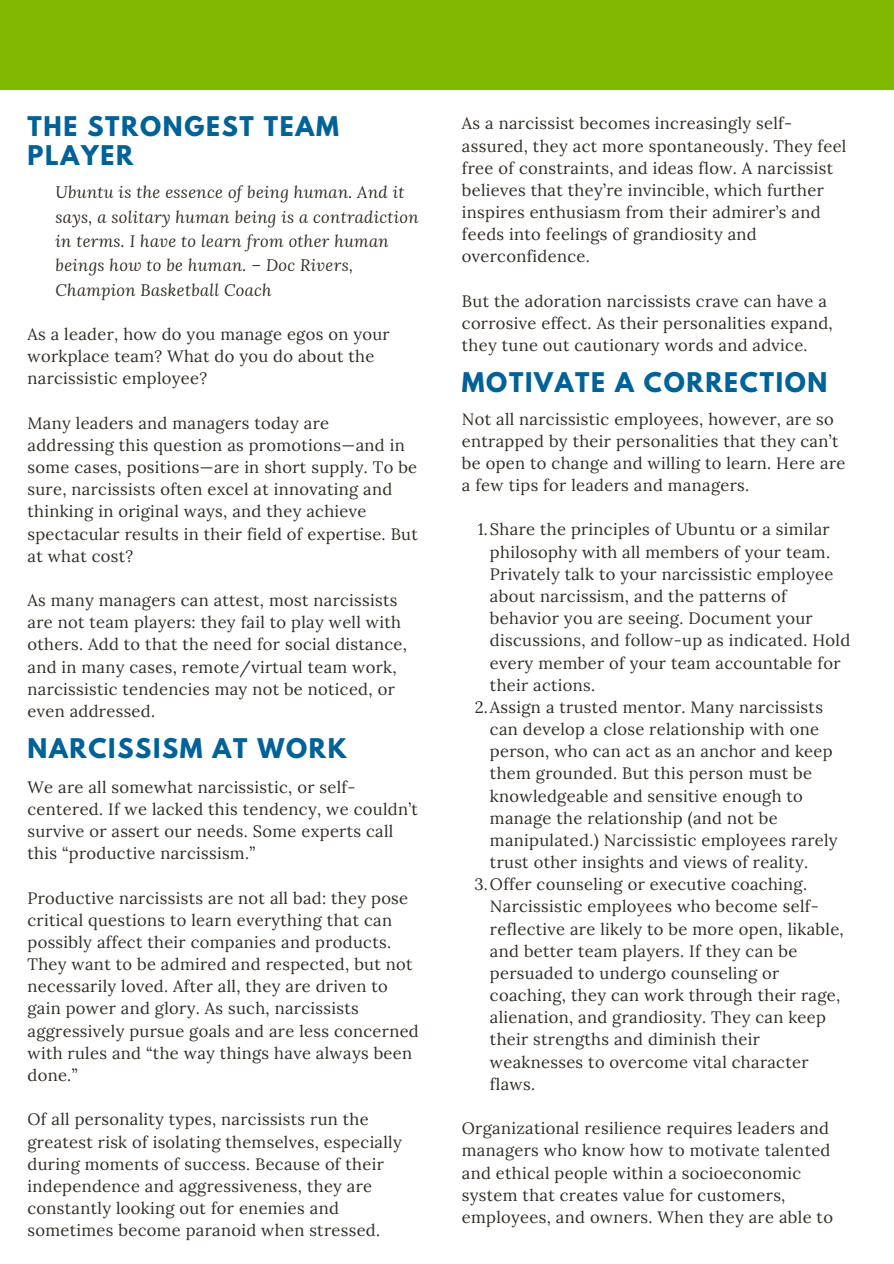
<style>
.page{position:relative;width:894px;height:1264px;background:#fff}
.page>*{position:absolute;margin:0;border:0;box-sizing:border-box;transform-origin:0 0}
.t1{font:700 24px/29.2px "League Spartan";letter-spacing:.07em;color:#006298}
.t2{font:16.5px/22.2px "Lora";letter-spacing:.02em;color:#342d27}
.t3{font:italic 16.5px/24.5px "Lora";letter-spacing:.02em;color:#342d27}
</style>
<div class="page">
<div style="left:0;top:0;width:893px;height:89px;background:#7fba00"></div>
<h1 class="t1" style="left:27px;top:115px;width:312px">THE STRONGEST TEAM<br>PLAYER</h1>
<p class="t3" style="left:56px;top:180px;width:364px">Ubuntu is the essence of being human. And it says, a solitary human being is a contradiction in terms. I have to learn from other human beings how to be human. – Doc Rivers, Champion Basketball Coach</p>
<p class="t2" style="left:27px;top:323px;width:363px">As a leader, how do you manage egos on your workplace team? What do you do about the narcissistic employee?</p>
<p class="t2" style="left:27px;top:411px;width:392px">Many leaders and managers today are addressing this question as promotions—and in some cases, positions—are in short supply. To be sure, narcissists often excel at innovating and thinking in original ways, and they achieve spectacular results in their field of expertise. But at what cost?</p>
<p class="t2" style="left:27px;top:589px;width:381px">As many managers can attest, most narcissists are not team players: they fail to play well with others. Add to that the need for social distance, and in many cases, remote/virtual team work, narcissistic tendencies may not be noticed, or even addressed.</p>
<h1 class="t1" style="left:27px;top:736px;width:320px">NARCISSISM AT WORK</h1>
<p class="t2" style="left:27px;top:775px;width:392px">We are all somewhat narcissistic, or self&shy;centered. If we lacked this tendency, we couldn’t survive or assert our needs. Some experts call this “productive narcissism.”</p>
<p class="t2" style="left:27px;top:886px;width:393px">Productive narcissists are not all bad: they pose critical questions to learn everything that can possibly affect their companies and products.<br>They want to be admired and respected, but not necessarily loved. After all, they are driven to gain power and glory. As such, narcissists aggressively pursue goals and are less concerned with rules and “the way things have always been done.”</p>
<p class="t2" style="left:27px;top:1108px;width:376px">Of all personality types, narcissists run the greatest risk of isolating themselves, especially during moments of success. Because of their independence and aggressiveness, they are constantly looking out for enemies and sometimes become paranoid when stressed.</p>
<p class="t2" style="left:462px;top:112px;width:386px">As a narcissist becomes increasingly self&shy;assured, they act more spontaneously. They feel free of constraints, and ideas flow. A narcissist believes that they’re invincible, which further inspires enthusiasm from their admirer’s and feeds into feelings of grandiosity and overconfidence.</p>
<p class="t2" style="left:462px;top:290px;width:372px">But the adoration narcissists crave can have a corrosive effect. As their personalities expand, they tune out cautionary words and advice.</p>
<h1 class="t1" style="left:462px;top:370px;width:367px">MOTIVATE A CORRECTION</h1>
<p class="t2" style="left:462px;top:407px;width:385px">Not all narcissistic employees, however, are so entrapped by their personalities that they can’t be open to change and willing to learn. Here are a few tips for leaders and managers.</p>
<p class="t2" style="left:477px;top:518px;width:353px">1.Share the principles of Ubuntu or a similar</p>
<p class="t2" style="left:490px;top:540px;width:341px">philosophy with all members of your team.</p>
<p class="t2" style="left:490px;top:562px;width:345px">Privately talk to your narcissistic employee</p>
<p class="t2" style="left:490px;top:585px;width:298px">about narcissism, and the patterns of</p>
<p class="t2" style="left:490px;top:607px;width:324px">behavior you are seeing. Document your</p>
<p class="t2" style="left:490px;top:629px;width:362px">discussions, and follow-up as indicated. Hold</p>
<p class="t2" style="left:490px;top:651px;width:352px">every member of your team accountable for</p>
<p class="t2" style="left:490px;top:673px;width:107px">their actions.</p>
<p class="t2" style="left:474px;top:695px;width:349px">2.Assign a trusted mentor. Many narcissists</p>
<p class="t2" style="left:490px;top:718px;width:330px">can develop a close relationship with one</p>
<p class="t2" style="left:490px;top:740px;width:344px">person, who can act as an anchor and keep</p>
<p class="t2" style="left:490px;top:762px;width:323px">them grounded. But this person must be</p>
<p class="t2" style="left:490px;top:784px;width:314px">knowledgeable and sensitive enough to</p>
<p class="t2" style="left:490px;top:806px;width:289px">manage the relationship (and not be</p>
<p class="t2" style="left:490px;top:828px;width:349px">manipulated.) Narcissistic employees rarely</p>
<p class="t2" style="left:490px;top:851px;width:319px">trust other insights and views of reality.</p>
<p class="t2" style="left:474px;top:873px;width:334px">3.Offer counseling or executive coaching.</p>
<p class="t2" style="left:490px;top:895px;width:330px">Narcissistic employees who become self-</p>
<p class="t2" style="left:490px;top:917px;width:355px">reflective are likely to be more open, likable,</p>
<p class="t2" style="left:490px;top:939px;width:309px">and better team players. If they can be</p>
<p class="t2" style="left:490px;top:961px;width:291px">persuaded to undergo counseling or</p>
<p class="t2" style="left:490px;top:984px;width:352px">coaching, they can work through their rage,</p>
<p class="t2" style="left:490px;top:1006px;width:337px">alienation, and grandiosity. They can keep</p>
<p class="t2" style="left:490px;top:1028px;width:271px">their strengths and diminish their</p>
<p class="t2" style="left:490px;top:1050px;width:320px">weaknesses to overcome vital character</p>
<p class="t2" style="left:490px;top:1072px;width:47px">flaws.</p>
<p class="t2" style="left:462px;top:1116px;width:372px">Organizational resilience requires leaders and managers who know how to motivate talented and ethical people within a socioeconomic system that creates value for customers, employees, and owners. When they are able to</p>
</div>
